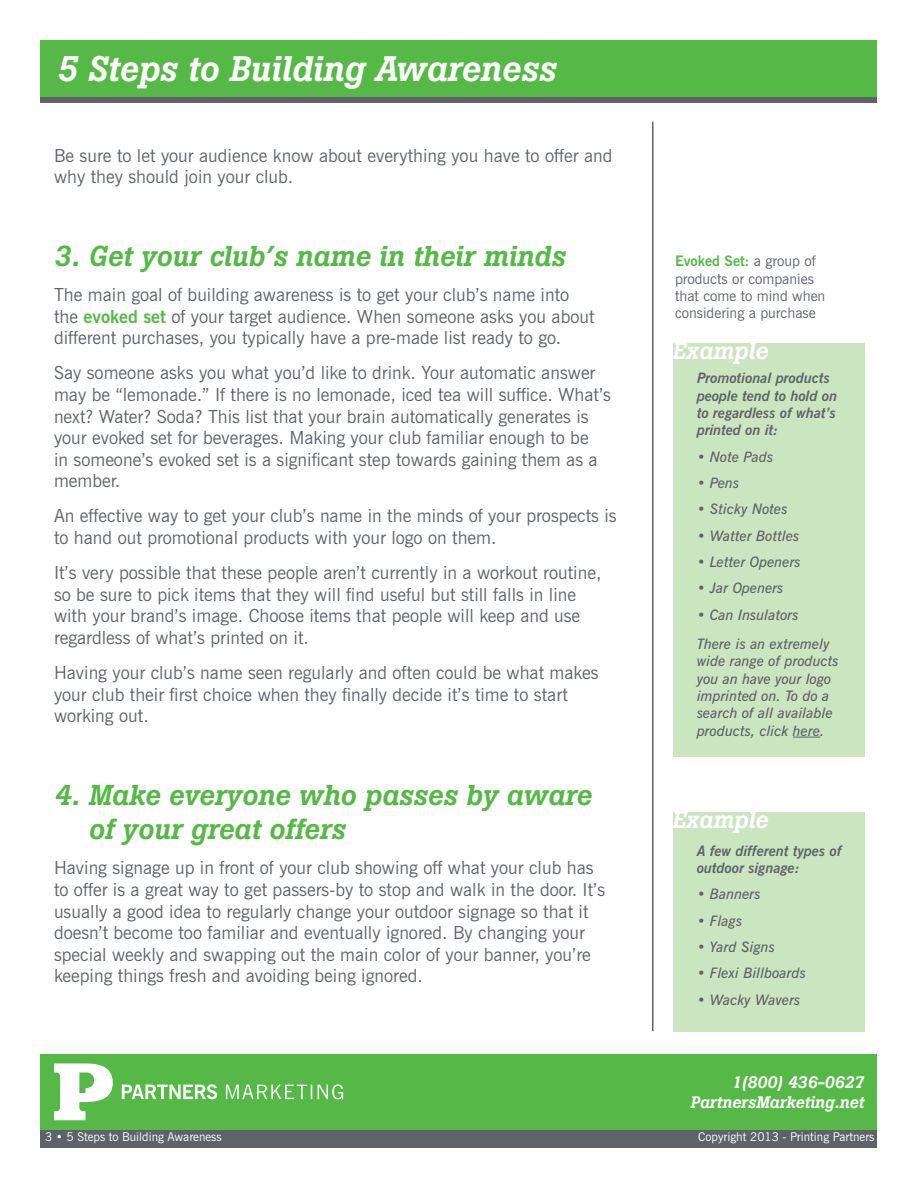
<style>
.page{position:relative;width:918px;height:1188px;background:#fff}
.page>*{position:absolute;margin:0;border:0;box-sizing:border-box;transform-origin:0 0}
.t1{font:italic 500 35.1px "Boton";color:#fff}
.t2{font:italic 500 28.5px/34.2px "Boton";color:#56b947}
.t3{font:italic 500 23.7px "Boton";color:#fff}
.t4{font:18px/21.6px "News Gothic BT";color:#5f6369}
.t5{font:italic 500 16.5px "Boton";color:#fff}
.t6{font:italic 600 14.4px/17.4px "News Gothic BT";color:#5f6369}
.t7{font:italic 700 14.4px/17.4px "News Gothic BT";color:#5f6369}
.t8{font:14.4px/17.4px "News Gothic BT";color:#5f6369}
.t9{font:12px "News Gothic BT";color:#fff}
.s1{font-weight:700;color:#56b947}
</style>
<div class="page">
<div style="left:40px;top:96px;width:838px;height:7px;background:#5f6369"></div>
<div style="left:40px;top:40px;width:838px;height:57px;background:#56b947"></div>
<hr style="left:652px;top:122px;width:1px;height:909px;background:#5f6369">
<div style="left:40px;top:1130px;width:838px;height:18px;background:#5f6369"></div>
<div style="left:40px;top:1054px;width:838px;height:76px;background:#56b947"></div>
<svg style="left:54px;top:1063px;width:59px;height:57px"></svg>
<svg style="left:122px;top:1084px;width:221px;height:15px"></svg>
<div style="left:673px;top:344px;width:192px;height:413px;background:#cce5c1"></div>
<svg style="left:793px;top:737px;width:27px;height:1px"></svg>
<div style="left:673px;top:812px;width:192px;height:220px;background:#cce5c1"></div>
<p class="t1" style="left:56px;top:48px;width:501px">5 Steps to Building Awareness</p>
<p class="t4" style="left:54px;top:144px;width:560px">Be sure to let your audience know about everything you have to offer and why they should join your club.</p>
<p class="t2" style="left:54px;top:239px;width:513px">3. Get your club’s name in their minds</p>
<p class="t4" style="left:54px;top:284px;width:542px">The main goal of building awareness is to get your club’s name into the <span class="s1">evoked set</span> of your target audience. When someone asks you about different purchases, you typically have a pre-made list ready to go.</p>
<p class="t4" style="left:54px;top:362px;width:559px">Say someone asks you what you’d like to drink. Your automatic answer may be “lemonade.” If there is no lemonade, iced tea will suffice. What’s next? Water? Soda? This list that your brain automatically generates is your evoked set for beverages. Making your club familiar enough to be<br>in someone’s evoked set is a significant step towards gaining them as a member.</p>
<p class="t4" style="left:54px;top:505px;width:564px">An effective way to get your club’s name in the minds of your prospects is to hand out promotional products with your logo on them.</p>
<p class="t4" style="left:54px;top:562px;width:549px">It’s very possible that these people aren’t currently in a workout routine, so be sure to pick items that they will find useful but still falls in line with your brand’s image. Choose items that people will keep and use regardless of what’s printed on it.</p>
<p class="t4" style="left:54px;top:662px;width:546px">Having your club’s name seen regularly and often could be what makes your club their first choice when they finally decide it’s time to start working out.</p>
<p class="t2" style="left:88px;top:778px;width:505px;text-indent:-34px">4. Make everyone who passes by aware of your great offers</p>
<p class="t4" style="left:54px;top:857px;width:553px">Having signage up in front of your club showing off what your club has to offer is a great way to get passers-by to stop and walk in the door. It’s usually a good idea to regularly change your outdoor signage so that it doesn’t become too familiar and eventually ignored. By changing your special weekly and swapping out the main color of your banner, you’re keeping things fresh and avoiding being ignored.</p>
<p class="t9" style="left:45px;top:1129px;width:178px">3 • 5 Steps to Building Awareness</p>
<p class="t8" style="left:675px;top:253px;width:152px"><span class="s1">Evoked Set:</span> a group of products or companies that come to mind when considering a purchase</p>
<p class="t3" style="left:672px;top:337px;width:97px">Example</p>
<p class="t7" style="left:697px;top:369px;width:142px">Promotional products people tend to hold on to regardless of what’s printed on it:</p>
<p class="t6" style="left:697px;top:448px;width:78px">• Note Pads</p>
<p class="t6" style="left:697px;top:474px;width:44px">• Pens</p>
<p class="t6" style="left:697px;top:500px;width:92px">• Sticky Notes</p>
<p class="t6" style="left:697px;top:527px;width:104px">• Watter Bottles</p>
<p class="t6" style="left:697px;top:553px;width:105px">• Letter Openers</p>
<p class="t6" style="left:697px;top:579px;width:88px">• Jar Openers</p>
<p class="t6" style="left:697px;top:606px;width:103px">• Can Insulators</p>
<p class="t6" style="left:697px;top:635px;width:143px">There is an extremely wide range of products you an have your logo imprinted on. To do a search of all available products, click here.</p>
<p class="t3" style="left:672px;top:806px;width:97px">Example</p>
<p class="t7" style="left:697px;top:842px;width:146px">A few different types of outdoor signage:</p>
<p class="t6" style="left:697px;top:885px;width:65px">• Banners</p>
<p class="t6" style="left:697px;top:912px;width:47px">• Flags</p>
<p class="t6" style="left:697px;top:938px;width:80px">• Yard Signs</p>
<p class="t6" style="left:697px;top:964px;width:111px">• Flexi Billboards</p>
<p class="t6" style="left:697px;top:991px;width:105px">• Wacky Wavers</p>
<p class="t5" style="left:732px;top:1073px;width:134px">1(800) 436-0627</p>
<p class="t5" style="left:690px;top:1093px;width:175px">PartnersMarketing.net</p>
<p class="t9" style="left:698px;top:1129px;width:178px">Copyright 2013 - Printing Partners</p>
</div>
